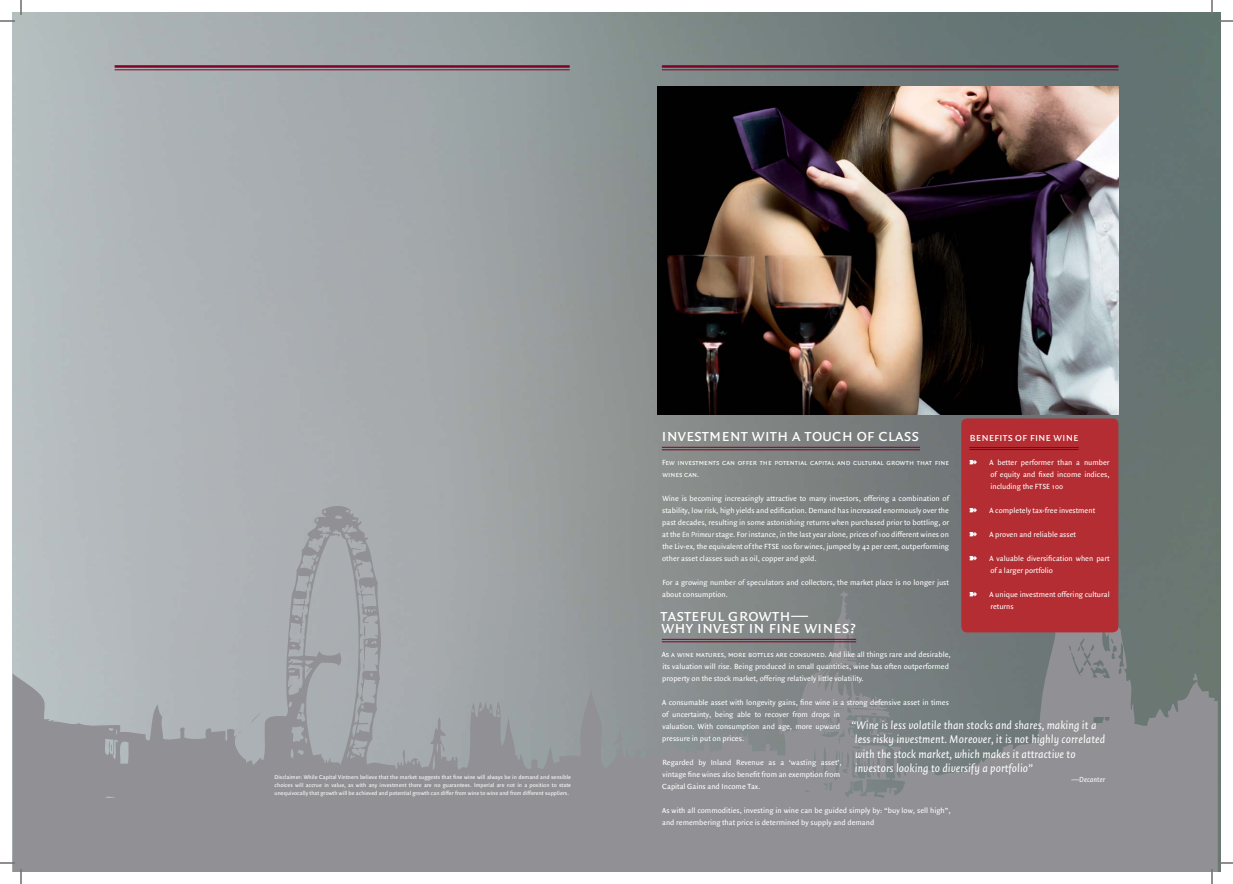
<style>
.page{position:relative;width:1233px;height:884px;background:#fff}
.page>*{position:absolute;margin:0;border:0;box-sizing:border-box;transform-origin:0 0}
.t1{font:18px "Quadraat Sans Small Caps";color:#fff}
.t2{font:italic 12px/14.4px "Quadraat Sans";color:#fff}
.t3{font:12px "Quadraat Sans Small Caps";color:#fff}
.t4{font:8px/12px "Quadraat Sans";color:#fff}
.t5{font:8px/12px "Quadraat Sans Small Caps";color:#fff}
.t6{font:italic 8px "Quadraat Sans";color:#fff}
.t7{font:6px/8px "Quadraat Sans";color:#fff;text-align:justify}
.s1{font-style:italic}
.s2{font-family:"Quadraat Sans"}
</style>
<div class="page">
<img style="left:12px;top:12px;width:1208px;height:859px">
<svg style="left:12px;top:504px;width:1205px;height:367px;fill:#919195"></svg>
<hr style="left:662px;top:447px;width:258px;height:1px;background:#820024">
<hr style="left:662px;top:449px;width:258px;height:1px;background:#820024">
<hr style="left:662px;top:639px;width:194px;height:1px;background:#820024">
<hr style="left:662px;top:641px;width:194px;height:1px;background:#820024">
<hr style="left:662px;top:65px;width:456px;height:3px;background:#820024">
<hr style="left:662px;top:69px;width:456px;height:1px;background:#820024">
<hr style="left:115px;top:65px;width:455px;height:3px;background:#820024">
<hr style="left:115px;top:69px;width:455px;height:1px;background:#820024">
<img style="left:658px;top:86px;width:460px;height:329px">
<div style="left:961px;top:418px;width:157px;height:214px;background:#b42d33;border-radius:6px"></div>
<hr style="left:969px;top:447px;width:109px;height:1px;background:#820024">
<hr style="left:969px;top:449px;width:109px;height:1px;background:#820024">
<svg style="left:1218px;top:20px;width:15px;height:2px"></svg>
<svg style="left:1218px;top:862px;width:15px;height:2px"></svg>
<svg style="left:0;top:0;width:22px;height:22px"></svg>
<svg style="left:0;top:862px;width:22px;height:22px"></svg>
<svg style="left:1211px;top:0;width:1px;height:15px"></svg>
<svg style="left:1211px;top:869px;width:1px;height:15px"></svg>
<p class="t7" style="left:274px;top:773px;width:298px">Disclaimer: While Capital Vintners believe that the market suggests that fine wine will always be in demand and sensible choices will accrue in value, as with any investment there are no guarantees. Imperial are not in a position to state unequivocally that growth will be achieved and potential growth can differ from wine to wine and from different suppliers.</p>
<h1 class="t1" style="left:661px;top:424px;width:259px">investment with a touch of class</h1>
<p class="t5" style="left:662px;top:456px;width:288px">Few investments can offer the potential capital and cultural growth that fine wines can.</p>
<p class="t4" style="left:662px;top:493px;width:288px;text-align:justify">Wine is becoming increasingly attractive to many investors, offering a combination of stability, low risk, high yields and edification. Demand has increased enormously over the past decades, resulting in some astonishing returns when purchased prior to bottling, or at the <span class="s1">En Primeur</span> stage. For instance, in the last year alone, prices of 100 different wines on the Liv-ex, the equivalent of the FTSE 100 for wines, jumped by 42 per cent, outperforming other asset classes such as oil, copper and gold.</p>
<p class="t4" style="left:662px;top:577px;width:288px">For a growing number of speculators and collectors, the market place is no longer just about consumption.</p>
<h1 class="t1" style="left:660px;top:604px;width:149px">tasteful growth—</h1>
<h1 class="t1" style="left:661px;top:616px;width:196px">why invest in fine wines?</h1>
<p class="t5" style="left:661px;top:648px;width:290px">As a wine matures, more bottles are consumed. <span class="s2">And like all things rare and desirable,</span></p>
<p class="t4" style="left:662px;top:661px;width:288px">its valuation will rise. Being produced in small quantities, wine has often outperformed property on the stock market, offering relatively little volatility.</p>
<p class="t4" style="left:662px;top:697px;width:288px">A consumable asset with longevity gains, fine wine is a strong defensive asset in times of uncertainty, being able to recover from drops in<br>valuation. With consumption and age, more upward<br>pressure in put on prices.</p>
<p class="t4" style="left:662px;top:757px;width:181px">Regarded by Inland Revenue as a ‘wasting asset’, vintage fine wines also benefit from an exemption from<br>Capital Gains and Income Tax.</p>
<p class="t4" style="left:662px;top:805px;width:290px">As with all commodities, investing in wine can be guided simply by: “buy low, sell high”, and remembering that price is determined by supply and demand</p>
<h2 class="t3" style="left:969px;top:430px;width:111px">benefits of fine wine</h2>
<p class="t4" style="left:989px;top:457px;width:122px;text-align:justify">A better performer than a number of equity and fixed income indices, including the FTSE 100</p>
<p class="t4" style="left:989px;top:505px;width:107px">A completely tax-free investment</p>
<p class="t4" style="left:989px;top:529px;width:88px">A proven and reliable asset</p>
<p class="t4" style="left:989px;top:553px;width:122px">A valuable diversification when part of a larger portfolio</p>
<p class="t4" style="left:989px;top:589px;width:122px">A unique investment offering cultural returns</p>
<h2 class="t2" style="left:851px;top:719px;width:255px">“Wine is less volatile than stocks and shares, making it a less risky investment. Moreover, it is not highly correlated with the stock market, which makes it attractive to investors looking to diversify a portfolio”</h2>
<p class="t6" style="left:1071px;top:776px;width:35px">—Decanter</p>
</div>
